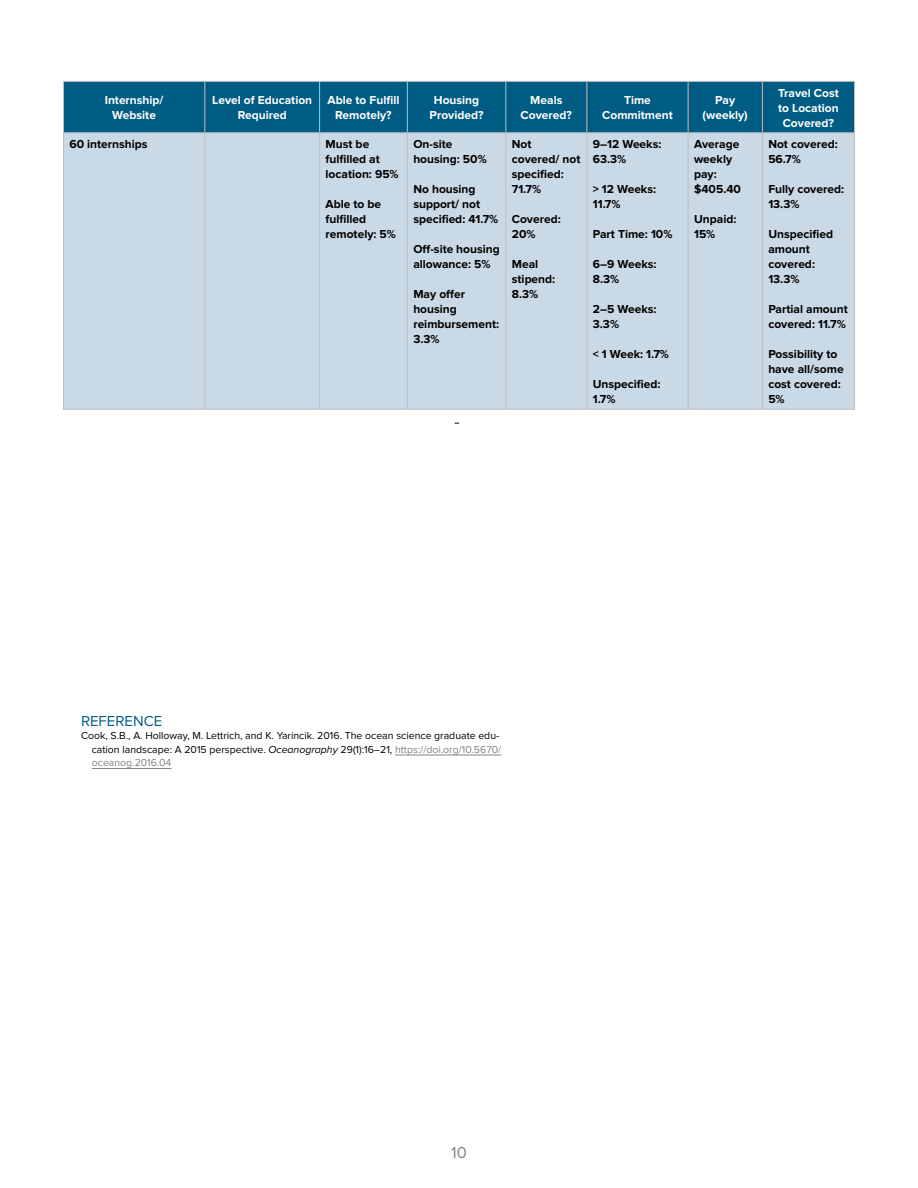
<style>
.page{position:relative;width:918px;height:1188px;background:#fff}
.page>*{position:absolute;margin:0;border:0;box-sizing:border-box;transform-origin:0 0}
.t1{font:16.5px "Proxima Nova";color:#808285}
.sidebar_subhead1{font:15px "Proxima Nova";color:#005c82}
.t2{font:700 12px/15px "Proxima Nova";color:#000}
.t3{font:700 12px/15px "Proxima Nova";color:#fff;text-align:center}
.sidebar_references{font:10.5px/13.5px "Proxima Nova";color:#000}
.s1{font-style:italic}
.s2{color:#808285}
</style>
<div class="page">
<div style="left:64px;top:82px;width:790px;height:50px;background:#005c82"></div>
<div style="left:64px;top:133px;width:790px;height:276px;background:#c9d9e6"></div>
<hr style="left:63px;top:81px;width:142px;height:1px;background:#bfbfbf">
<hr style="left:63px;top:82px;width:1px;height:50px;background:#bfbfbf">
<hr style="left:205px;top:81px;width:115px;height:1px;background:#bfbfbf">
<hr style="left:204px;top:82px;width:1px;height:50px;background:#bfbfbf">
<hr style="left:320px;top:81px;width:87px;height:1px;background:#bfbfbf">
<hr style="left:319px;top:82px;width:1px;height:50px;background:#bfbfbf">
<hr style="left:407px;top:81px;width:99px;height:1px;background:#bfbfbf">
<hr style="left:407px;top:82px;width:1px;height:50px;background:#bfbfbf">
<hr style="left:506px;top:81px;width:81px;height:1px;background:#bfbfbf">
<hr style="left:505px;top:82px;width:1px;height:50px;background:#bfbfbf">
<hr style="left:587px;top:81px;width:101px;height:1px;background:#bfbfbf">
<hr style="left:586px;top:82px;width:1px;height:50px;background:#bfbfbf">
<hr style="left:688px;top:81px;width:74px;height:1px;background:#bfbfbf">
<hr style="left:688px;top:82px;width:1px;height:50px;background:#bfbfbf">
<hr style="left:762px;top:81px;width:93px;height:1px;background:#bfbfbf">
<hr style="left:762px;top:82px;width:1px;height:50px;background:#bfbfbf">
<hr style="left:854px;top:82px;width:1px;height:50px;background:#bfbfbf">
<hr style="left:63px;top:132px;width:142px;height:1px;background:#bfbfbf">
<hr style="left:63px;top:133px;width:1px;height:276px;background:#bfbfbf">
<hr style="left:205px;top:132px;width:115px;height:1px;background:#bfbfbf">
<hr style="left:204px;top:133px;width:1px;height:276px;background:#bfbfbf">
<hr style="left:320px;top:132px;width:87px;height:1px;background:#bfbfbf">
<hr style="left:319px;top:133px;width:1px;height:276px;background:#bfbfbf">
<hr style="left:407px;top:132px;width:99px;height:1px;background:#bfbfbf">
<hr style="left:407px;top:133px;width:1px;height:276px;background:#bfbfbf">
<hr style="left:506px;top:132px;width:81px;height:1px;background:#bfbfbf">
<hr style="left:505px;top:133px;width:1px;height:276px;background:#bfbfbf">
<hr style="left:587px;top:132px;width:101px;height:1px;background:#bfbfbf">
<hr style="left:586px;top:133px;width:1px;height:276px;background:#bfbfbf">
<hr style="left:688px;top:132px;width:74px;height:1px;background:#bfbfbf">
<hr style="left:688px;top:133px;width:1px;height:276px;background:#bfbfbf">
<hr style="left:762px;top:132px;width:93px;height:1px;background:#bfbfbf">
<hr style="left:762px;top:133px;width:1px;height:276px;background:#bfbfbf">
<hr style="left:854px;top:133px;width:1px;height:276px;background:#bfbfbf">
<hr style="left:63px;top:409px;width:142px;height:1px;background:#bfbfbf">
<hr style="left:205px;top:409px;width:115px;height:1px;background:#bfbfbf">
<hr style="left:320px;top:409px;width:87px;height:1px;background:#bfbfbf">
<hr style="left:407px;top:409px;width:99px;height:1px;background:#bfbfbf">
<hr style="left:506px;top:409px;width:81px;height:1px;background:#bfbfbf">
<hr style="left:587px;top:409px;width:101px;height:1px;background:#bfbfbf">
<hr style="left:688px;top:409px;width:74px;height:1px;background:#bfbfbf">
<hr style="left:762px;top:409px;width:93px;height:1px;background:#bfbfbf">
<hr style="left:395px;top:755px;width:106px;height:1px;background:#808285">
<hr style="left:92px;top:768px;width:79px;height:1px;background:#808285">
<p class="t3" style="left:105px;top:93px;width:60px">Internship/<br>Website</p>
<p class="t3" style="left:212px;top:93px;width:101px">Level of Education<br>Required</p>
<p class="t3" style="left:328px;top:93px;width:73px">Able to Fulfill<br>Remotely?</p>
<p class="t3" style="left:430px;top:93px;width:56px">Housing<br>Provided?</p>
<p class="t3" style="left:521px;top:93px;width:53px">Meals<br>Covered?</p>
<p class="t3" style="left:602px;top:93px;width:72px">Time<br>Commitment</p>
<p class="t3" style="left:703px;top:93px;width:47px">Pay (weekly)</p>
<p class="t3" style="left:778px;top:86px;width:62px">Travel Cost to Location<br>Covered?</p>
<p class="t2" style="left:69px;top:137px;width:80px">60 internships</p>
<p class="t2" style="left:326px;top:137px;width:75px">Must be fulfilled at location: 95%</p>
<p class="t2" style="left:326px;top:197px;width:72px">Able to be fulfilled remotely: 5%</p>
<p class="t2" style="left:413px;top:137px;width:75px">On-site housing: 50%</p>
<p class="t2" style="left:413px;top:182px;width:87px">No housing support/ not specified: 41.7%</p>
<p class="t2" style="left:413px;top:242px;width:88px">Off-site housing allowance: 5%</p>
<p class="t2" style="left:413px;top:287px;width:87px">May offer housing reimbursement:<br>3.3%</p>
<p class="t2" style="left:593px;top:137px;width:70px">9–12 Weeks:<br>63.3%</p>
<p class="t2" style="left:593px;top:182px;width:65px">&gt; 12 Weeks:<br>11.7%</p>
<p class="t2" style="left:593px;top:227px;width:81px">Part Time: 10%</p>
<p class="t2" style="left:593px;top:257px;width:65px">6–9 Weeks:<br>8.3%</p>
<p class="t2" style="left:593px;top:302px;width:65px">2–5 Weeks:<br>3.3%</p>
<p class="t2" style="left:593px;top:347px;width:78px">&lt; 1 Week: 1.7%</p>
<p class="t2" style="left:593px;top:377px;width:69px">Unspecified:<br>1.7%</p>
<p class="t2" style="left:512px;top:137px;width:70px">Not covered/ not specified:<br>71.7%</p>
<p class="t2" style="left:512px;top:212px;width:50px">Covered:<br>20%</p>
<p class="t2" style="left:512px;top:257px;width:45px">Meal stipend:<br>8.3%</p>
<p class="t2" style="left:694px;top:137px;width:48px">Average weekly pay: $405.40</p>
<p class="t2" style="left:694px;top:212px;width:44px">Unpaid:<br>15%</p>
<p class="t2" style="left:768px;top:137px;width:71px">Not covered:<br>56.7%</p>
<p class="t2" style="left:768px;top:182px;width:77px">Fully covered:<br>13.3%</p>
<p class="t2" style="left:768px;top:227px;width:66px">Unspecified amount covered:<br>13.3%</p>
<p class="t2" style="left:768px;top:302px;width:81px">Partial amount covered: 11.7%</p>
<p class="t2" style="left:768px;top:347px;width:77px">Possibility to have all/some cost covered:<br>5%</p>
<p class="sidebar_subhead1" style="left:81px;top:712px;width:83px">REFERENCE</p>
<p class="sidebar_references" style="left:92px;top:729px;width:411px;text-indent:-11px">Cook, S.B., A. Holloway, M. Lettrich, and K. Yarincik. 2016. The ocean science graduate edu&shy;cation landscape: A 2015 perspective. <span class="s1">Oceanography</span> 29(1):16–21, <span class="s2">https://doi.org/10.5670/ oceanog.2016.04</span></p>
<h1 class="t1" style="left:451px;top:1143px;width:17px">10</h1>
</div>
